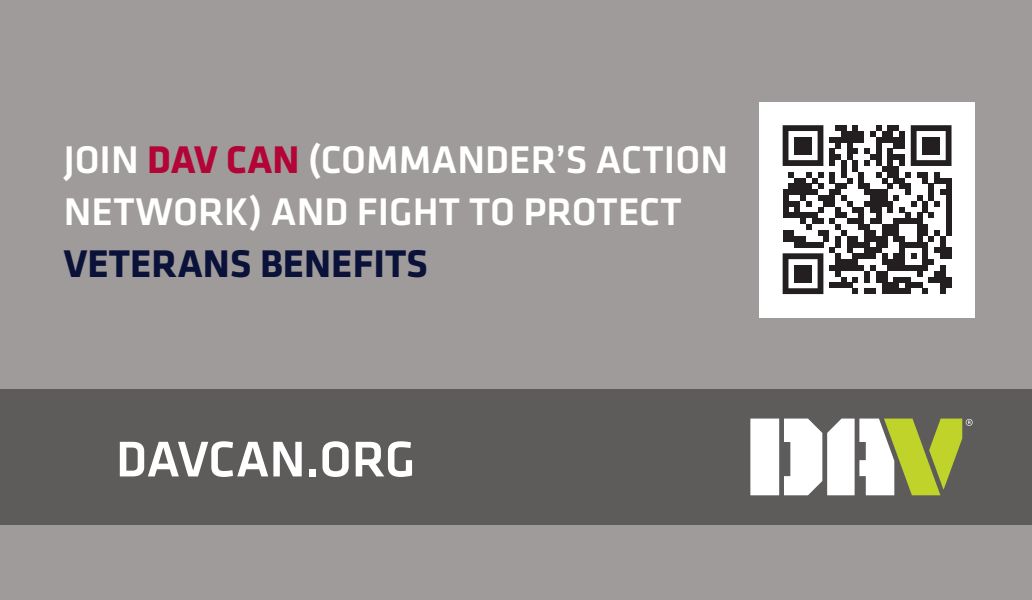
<style>
.page{position:relative;width:1032px;height:600px;background:#9f9b9a}
.page>*{position:absolute;margin:0;border:0;box-sizing:border-box;transform-origin:0 0}
.t1{font:500 52px "Klavika";letter-spacing:-.01em;color:#fff}
.t2{font:500 40px/52px "Klavika";color:#fff}
.t3{font:700 40px "Klavika";color:#0b123a}
.s1{font-weight:700;color:#b30437}
</style>
<div class="page">
<div style="left:0;top:389px;width:1032px;height:135px;background:#5d5c5a"></div>
<svg style="left:750px;top:419px;width:222px;height:76px"></svg>
<svg style="left:966px;top:419px;width:7px;height:7px"></svg>
<div style="left:759px;top:102px;width:216px;height:215px;background:#fff"></div>
<svg style="left:783px;top:125px;width:169px;height:169px"></svg>
<p class="t2" style="left:64px;top:133px;width:666px">JOIN <span class="s1">DAV CAN</span> (COMMANDER’S ACTION<br>NETWORK) AND FIGHT TO PROTECT</p>
<p class="t3" style="left:64px;top:235px;width:366px">VETERANS BENEFITS</p>
<h1 class="t1" style="left:116px;top:424px;width:301px">DAVCAN.ORG</h1>
</div>
